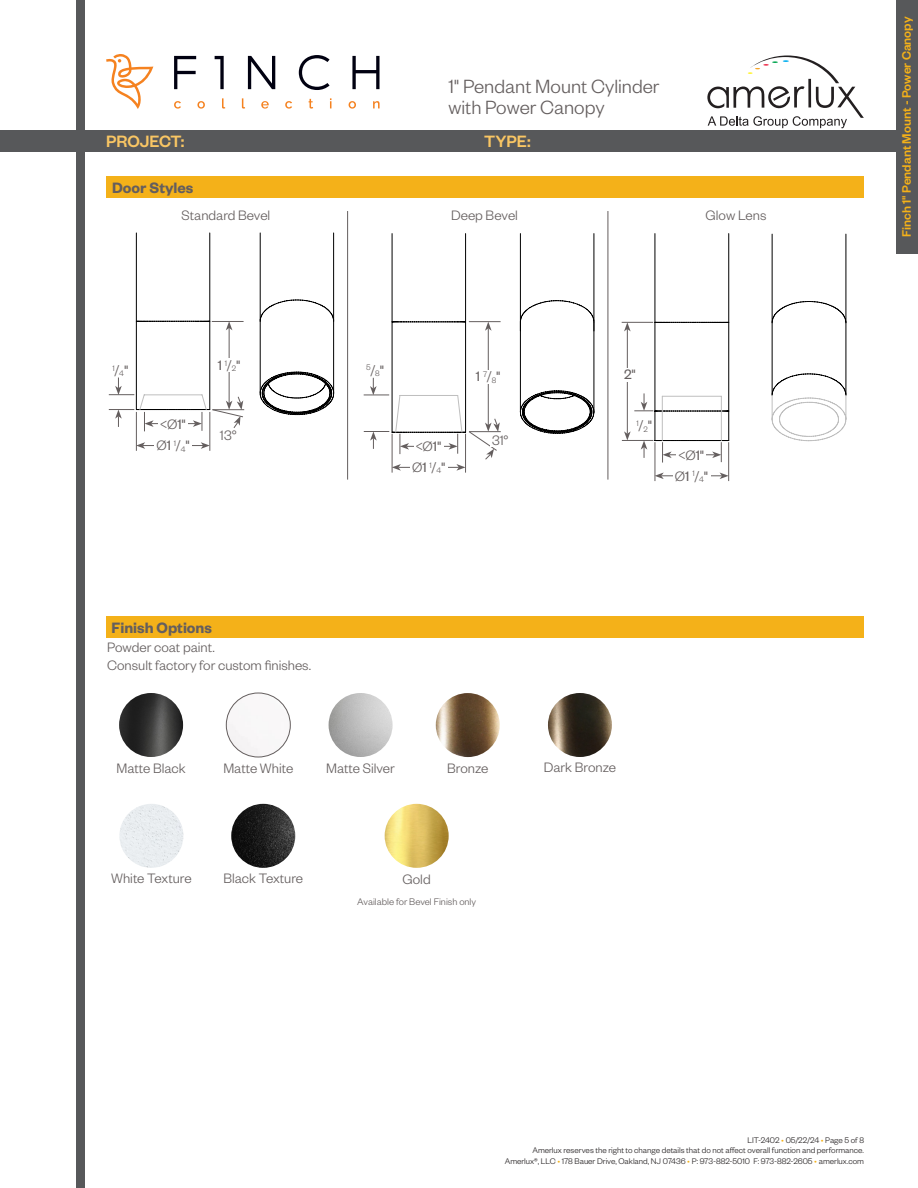
<style>
.page{position:relative;width:918px;height:1188px;background:#fff}
.page>*{position:absolute;margin:0;border:0;box-sizing:border-box;transform-origin:0 0}
.t1{font:300 21px/21px "Founders Grotesk";color:#645e5e}
.t2{font:500 18px "Founders Grotesk";color:#f9c664}
.t3{font:600 16.5px "Founders Grotesk";color:#645e5e}
.t4{font:300 15px "Founders Grotesk";color:#645e5e}
.t5{font:15px "Founders Grotesk";color:#645e5e}
.t6{font:500 13.5px "Founders Grotesk";color:#f4b119}
.t7{font:300 10.5px "Founders Grotesk";color:#645e5e}
.t8{font:300 9px/10.8px "Founders Grotesk";color:#231f20;text-align:right}
.t9{font:300 8.7px "Founders Grotesk";color:#645e5e}
.s1{font-weight:400}
.s2{font-weight:300}
.s3{font-size:15px}
.s4{font-weight:400;font-size:15px}
.s5{color:#f4b119}
</style>
<div class="page">
<div style="left:76px;top:0;width:10px;height:1188px;background:#57585a"></div>
<div style="left:0;top:130px;width:918px;height:22px;background:#57585a"></div>
<div style="left:896px;top:0;width:22px;height:254px;background:#57585a"></div>
<svg style="left:174px;top:55px;width:206px;height:35px"></svg>
<svg style="left:174px;top:98px;width:206px;height:11px"></svg>
<svg style="left:106px;top:54px;width:47px;height:55px"></svg>
<svg style="left:707px;top:56px;width:157px;height:72px"></svg>
<div style="left:106px;top:177px;width:758px;height:21px;background:#f4b119"></div>
<div style="left:106px;top:616px;width:757px;height:22px;background:#f4b119"></div>
<img style="left:119px;top:693px;width:64px;height:64px;border-radius:32px">
<img style="left:226px;top:693px;width:64px;height:64px;border-radius:32px">
<div style="left:226px;top:693px;width:64px;height:64px;border:1px solid #645e5e;border-radius:50%"></div>
<img style="left:329px;top:693px;width:64px;height:64px;border-radius:32px">
<img style="left:385px;top:804px;width:64px;height:64px;border-radius:32px">
<img style="left:548px;top:693px;width:64px;height:64px;border-radius:32px">
<img style="left:231px;top:804px;width:64px;height:64px;border-radius:32px">
<img style="left:436px;top:693px;width:64px;height:64px;border-radius:32px">
<div style="left:119px;top:804px;width:64px;height:64px;background:#e9edf0;border-radius:32px"></div>
<hr style="left:347px;top:211px;width:1px;height:269px;background:#645e5e">
<hr style="left:608px;top:211px;width:1px;height:269px;background:#645e5e">
<hr style="left:212px;top:321px;width:32px;height:1px;background:#645e5e">
<hr style="left:210px;top:412px;width:1px;height:39px;background:#645e5e">
<hr style="left:136px;top:412px;width:1px;height:39px;background:#645e5e">
<hr style="left:229px;top:328px;width:1px;height:75px;background:#645e5e">
<svg style="left:226px;top:322px;width:6px;height:8px"></svg>
<hr style="left:143px;top:445px;width:60px;height:1px;background:#645e5e">
<svg style="left:201px;top:442px;width:9px;height:7px"></svg>
<svg style="left:136px;top:442px;width:9px;height:7px"></svg>
<div style="left:216px;top:359px;width:27px;height:13px;background:#fff"></div>
<svg style="left:137px;top:321px;width:72px;height:1px"></svg>
<hr style="left:136px;top:321px;width:1px;height:89px;background:#000">
<hr style="left:209px;top:321px;width:1px;height:89px;background:#000">
<hr style="left:209px;top:233px;width:1px;height:88px;background:#000">
<hr style="left:136px;top:233px;width:1px;height:88px;background:#000">
<svg style="left:109px;top:378px;width:135px;height:53px"></svg>
<svg style="left:260px;top:300px;width:74px;height:115px"></svg>
<hr style="left:333px;top:233px;width:1px;height:88px;background:#000">
<hr style="left:260px;top:233px;width:1px;height:88px;background:#000">
<div style="left:154px;top:439px;width:38px;height:13px;background:#fff"></div>
<hr style="left:469px;top:321px;width:32px;height:1px;background:#645e5e">
<hr style="left:469px;top:431px;width:32px;height:1px;background:#645e5e">
<hr style="left:465px;top:434px;width:1px;height:39px;background:#645e5e">
<hr style="left:392px;top:434px;width:1px;height:39px;background:#645e5e">
<hr style="left:488px;top:328px;width:1px;height:97px;background:#645e5e">
<svg style="left:485px;top:322px;width:7px;height:9px"></svg>
<div style="left:474px;top:370px;width:29px;height:14px;background:#fff"></div>
<svg style="left:393px;top:322px;width:72px;height:1px"></svg>
<hr style="left:392px;top:322px;width:1px;height:110px;background:#000">
<hr style="left:465px;top:322px;width:1px;height:110px;background:#000">
<hr style="left:465px;top:234px;width:1px;height:88px;background:#000">
<hr style="left:392px;top:234px;width:1px;height:88px;background:#000">
<hr style="left:594px;top:234px;width:1px;height:97px;background:#000">
<hr style="left:520px;top:234px;width:1px;height:97px;background:#000">
<svg style="left:520px;top:301px;width:75px;height:133px"></svg>
<svg style="left:364px;top:378px;width:136px;height:93px"></svg>
<div style="left:410px;top:460px;width:38px;height:14px;background:#fff"></div>
<div style="left:414px;top:440px;width:29px;height:14px;background:#fff"></div>
<hr style="left:728px;top:442px;width:1px;height:39px;background:#645e5e">
<hr style="left:655px;top:442px;width:1px;height:39px;background:#645e5e">
<hr style="left:661px;top:476px;width:61px;height:1px;background:#645e5e">
<svg style="left:720px;top:472px;width:9px;height:7px"></svg>
<svg style="left:655px;top:472px;width:9px;height:7px"></svg>
<div style="left:673px;top:469px;width:37px;height:14px;background:#fff"></div>
<svg style="left:655px;top:440px;width:75px;height:23px"></svg>
<hr style="left:655px;top:411px;width:1px;height:30px;background:#000">
<hr style="left:728px;top:411px;width:1px;height:30px;background:#000">
<svg style="left:656px;top:322px;width:74px;height:1px"></svg>
<hr style="left:655px;top:322px;width:1px;height:89px;background:#000">
<hr style="left:728px;top:322px;width:1px;height:89px;background:#000">
<hr style="left:721px;top:396px;width:1px;height:45px;background:#bfbfbf">
<hr style="left:662px;top:396px;width:1px;height:45px;background:#bfbfbf">
<hr style="left:728px;top:234px;width:1px;height:88px;background:#000">
<hr style="left:655px;top:234px;width:1px;height:88px;background:#000">
<hr style="left:622px;top:322px;width:31px;height:1px;background:#645e5e">
<hr style="left:622px;top:440px;width:31px;height:1px;background:#645e5e">
<hr style="left:627px;top:329px;width:1px;height:105px;background:#645e5e">
<svg style="left:624px;top:431px;width:7px;height:9px"></svg>
<svg style="left:624px;top:322px;width:7px;height:9px"></svg>
<div style="left:622px;top:368px;width:16px;height:13px;background:#fff"></div>
<svg style="left:634px;top:393px;width:96px;height:19px"></svg>
<svg style="left:641px;top:441px;width:6px;height:17px"></svg>
<svg style="left:773px;top:301px;width:73px;height:22px"></svg>
<hr style="left:772px;top:323px;width:1px;height:72px;background:#000">
<hr style="left:846px;top:323px;width:1px;height:72px;background:#000">
<svg style="left:772px;top:373px;width:75px;height:68px"></svg>
<hr style="left:846px;top:234px;width:1px;height:89px;background:#000">
<hr style="left:772px;top:234px;width:1px;height:89px;background:#000">
<h1 class="t1" style="left:448px;top:75px;width:213px">1" Pendant Mount Cylinder with Power Canopy</h1>
<h2 class="t2" style="left:106px;top:130px;width:80px">PROJECT:</h2>
<h2 class="t2" style="left:484px;top:130px;width:48px">TYPE:</h2>
<p class="t3" style="left:112px;top:177px;width:83px">Door Styles</p>
<p class="t4" style="left:182px;top:207px;width:90px">Standard Bevel</p>
<p class="t4" style="left:451px;top:207px;width:68px">Deep Bevel</p>
<p class="t4" style="left:706px;top:207px;width:62px">Glow Lens</p>
<p class="t9" style="left:112px;top:363px;width:4px">1</p>
<p class="t4" style="left:115px;top:361px;width:15px">/<sub>4</sub><span class="s1">"</span></p>
<p class="t4" style="left:160px;top:415px;width:27px">&lt;Ø<span class="s1">1"</span></p>
<p class="t4" style="left:156px;top:436px;width:35px">Ø<span class="s1">1</span> <sup>1</sup>/<sub>4</sub><span class="s1">"</span></p>
<p class="t5" style="left:218px;top:356px;width:24px">1 <sup>1</sup><span class="s2">/</span><sub>2</sub>"</p>
<p class="t4" style="left:220px;top:426px;width:18px">13°</p>
<p class="t9" style="left:366px;top:365px;width:19px">5<span class="s3">/</span>8<span class="s4">"</span></p>
<p class="t4" style="left:416px;top:438px;width:27px">&lt;Ø<span class="s1">1"</span></p>
<p class="t4" style="left:412px;top:458px;width:35px">Ø<span class="s1">1</span> <sup>1</sup>/<sub>4</sub><span class="s1">"</span></p>
<p class="t5" style="left:476px;top:367px;width:26px">1 <sup>7</sup><span class="s2">/</span><sub>8</sub>"</p>
<p class="t4" style="left:492px;top:431px;width:18px">31°</p>
<p class="t5" style="left:624px;top:365px;width:13px">2"</p>
<p class="t9" style="left:636px;top:421px;width:17px">1<span class="s3">/</span>2<span class="s4">"</span></p>
<p class="t4" style="left:679px;top:446px;width:27px">&lt;Ø<span class="s1">1"</span></p>
<p class="t4" style="left:675px;top:467px;width:35px">Ø<span class="s1">1</span> <sup>1</sup>/<sub>4</sub><span class="s1">"</span></p>
<p class="t3" style="left:112px;top:617px;width:102px">Finish Options</p>
<p class="t4" style="left:107px;top:638px;width:109px">Powder coat paint.</p>
<p class="t4" style="left:107px;top:656px;width:205px">Consult factory for custom finishes.</p>
<p class="t4" style="left:116px;top:759px;width:71px">Matte Black</p>
<p class="t4" style="left:223px;top:759px;width:71px">Matte White</p>
<p class="t4" style="left:326px;top:759px;width:70px">Matte Silver</p>
<p class="t4" style="left:447px;top:759px;width:43px">Bronze</p>
<p class="t4" style="left:111px;top:869px;width:82px">White Texture</p>
<p class="t4" style="left:223px;top:869px;width:81px">Black Texture</p>
<p class="t4" style="left:403px;top:870px;width:30px">Gold</p>
<p class="t7" style="left:357px;top:895px;width:120px">Available for Bevel Finish only</p>
<p class="t4" style="left:544px;top:759px;width:73px">Dark Bronze</p>
<h3 class="t6" style="left:898px;top:237px;width:222px;rotate:-90deg">Finch 1" Pendant Mount - Power Canopy</h3>
<p class="t8" style="left:505px;top:1134px;width:361px">LIT-2402 <span class="s5">•</span> 05/22/24 <span class="s5">•</span> Page 5 of 8<br>Amerlux reserves the right to change details that do not affect overall function and performance.<br>Amerlux®, LLC <span class="s5">•</span> 178 Bauer Drive, Oakland, NJ 07436 <span class="s5">•</span> P: 973-882-5010 F: 973-882-2605 <span class="s5">•</span> amerlux.com</p>
</div>
